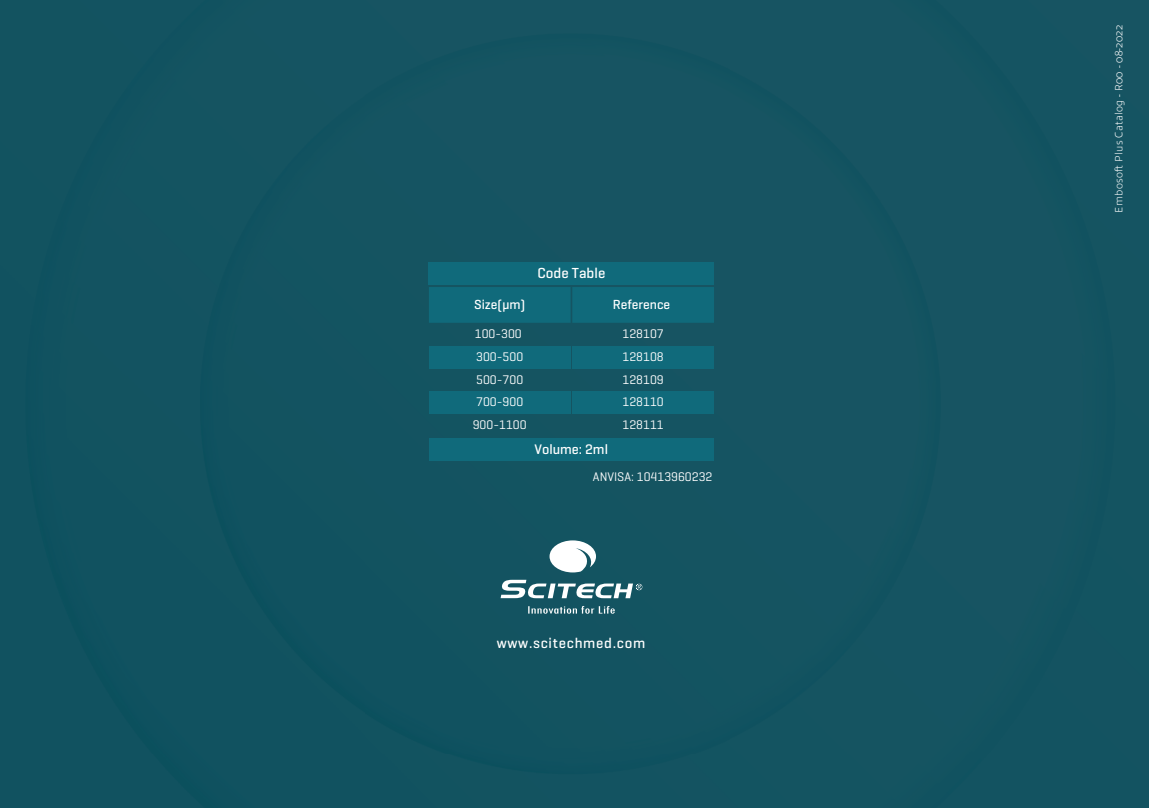
<style>
.page{position:relative;width:1149px;height:808px;background:#fff}
.page>*{position:absolute;margin:0;border:0;box-sizing:border-box;transform-origin:0 0}
.t1{font:500 14.85px "Geogrotesque";color:#fff}
.t2{font:500 14.7px "Geogrotesque";letter-spacing:.05em;color:#fff}
.t3{font:500 14.1px "Geogrotesque";color:#fff}
.t4{font:500 13.35px "Geogrotesque";color:#fff}
.t5{font:12.75px/22.8px "Geogrotesque";color:#fff}
.t6{font:200 10.65px "Allumi Std";letter-spacing:.02em;color:#fff}
</style>
<div class="page">
<div style="left:0;top:0;width:1148px;height:808px;background:#145461"></div>
<svg style="left:528px;top:606px;width:86px;height:8px"></svg>
<svg style="left:500px;top:580px;width:142px;height:18px"></svg>
<svg style="left:549px;top:540px;width:47px;height:32px"></svg>
<div style="left:429px;top:263px;width:284px;height:22px;background:#106a7b"></div>
<div style="left:572px;top:346px;width:141px;height:22px;background:#106a7b"></div>
<div style="left:429px;top:391px;width:141px;height:23px;background:#106a7b"></div>
<div style="left:429px;top:287px;width:284px;height:36px;background:#106a7b"></div>
<div style="left:429px;top:346px;width:141px;height:22px;background:#106a7b"></div>
<div style="left:572px;top:391px;width:141px;height:23px;background:#106a7b"></div>
<div style="left:429px;top:439px;width:284px;height:22px;background:#106a7b"></div>
<p class="t4" style="left:474px;top:296px;width:53px">Size(µm)</p>
<p class="t5" style="left:472px;top:322px;width:55px">100-300<br>300-500<br>500-700<br>700-900<br>900-1100</p>
<p class="t1" style="left:537px;top:264px;width:69px">Code Table</p>
<p class="t4" style="left:612px;top:296px;width:59px">Reference</p>
<p class="t5" style="left:622px;top:322px;width:43px">128107</p>
<p class="t5" style="left:622px;top:345px;width:43px;text-align:justify">128108<br>128109<br>128110<br>128111</p>
<p class="t3" style="left:534px;top:440px;width:75px">Volume: 2ml</p>
<p class="t5" style="left:592px;top:465px;width:121px">ANVISA: 10413960232</p>
<p class="t2" style="left:496px;top:634px;width:150px">www.scitechmed.com</p>
<p class="t6" style="left:1112px;top:213px;width:189px;rotate:-90deg">Embosoft Plus Catalog - R00 - 08-2022</p>
</div>
